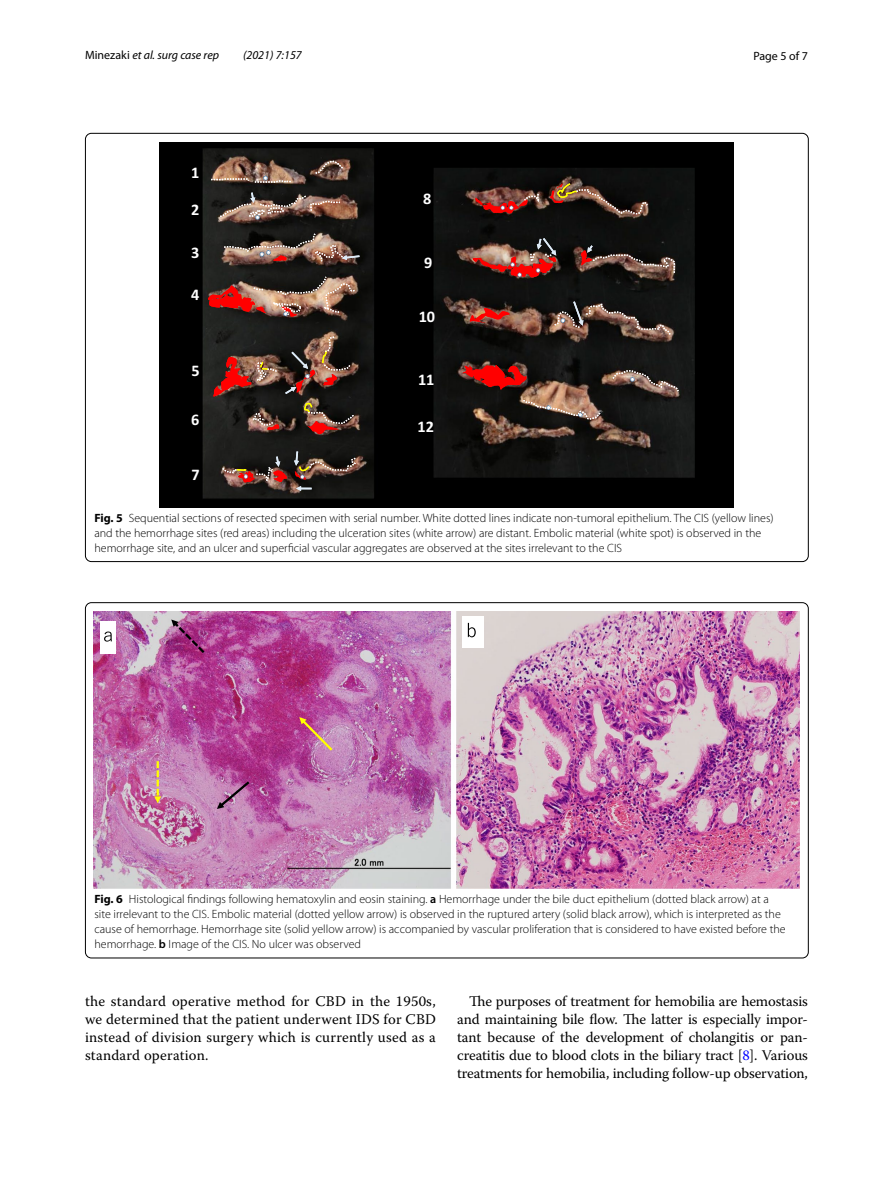
<style>
.page{position:relative;width:893px;height:1187px;background:#fff}
.page>*{position:absolute;margin:0;border:0;box-sizing:border-box;transform-origin:0 0}
.t1{font:700 16.2px "Calibri";color:#fff}
.t2{font:14.7px/18px "Warnock Pro";letter-spacing:.005em;color:#000;text-align:justify}
.t3{font:300 12px/15px "Myriad Pro";color:#000}
.t4{font:italic 12px "Myriad Pro";color:#000}
.t5{font:12px "Myriad Pro";color:#000}
.s1{font-style:normal}
.s2{font-weight:700}
.s3{font-weight:600}
.s4{color:#00f}
</style>
<div class="page">
<img style="left:160px;top:142px;width:574px;height:365px">
<img style="left:219px;top:192px;width:122px;height:27px">
<img style="left:210px;top:160px;width:135px;height:23px">
<img style="left:208px;top:232px;width:152px;height:85px">
<img style="left:213px;top:335px;width:144px;height:156px">
<img style="left:462px;top:182px;width:218px;height:239px">
<img style="left:94px;top:611px;width:706px;height:277px">
<div style="left:462px;top:615px;width:22px;height:32px;background:#fff"></div>
<div style="left:100px;top:621px;width:16px;height:32px;background:#fff"></div>
<svg style="left:171px;top:619px;width:33px;height:34px"></svg>
<svg style="left:299px;top:717px;width:33px;height:33px"></svg>
<svg style="left:154px;top:761px;width:7px;height:42px"></svg>
<svg style="left:217px;top:781px;width:32px;height:28px"></svg>
<svg style="left:104px;top:631px;width:8px;height:10px"></svg>
<svg style="left:468px;top:623px;width:8px;height:14px"></svg>
<p class="t4" style="left:85px;top:48px;width:136px"><span class="s1">Minezaki</span> et al. surg case rep</p>
<p class="t4" style="left:243px;top:48px;width:60px">(2021) 7:157</p>
<p class="t5" style="left:753px;top:48px;width:56px">Page 5 of 7</p>
<h1 class="t1" style="left:191px;top:163px;width:10px">1</h1>
<h1 class="t1" style="left:191px;top:199px;width:10px">2</h1>
<h1 class="t1" style="left:191px;top:242px;width:10px">3</h1>
<h1 class="t1" style="left:191px;top:284px;width:10px">4</h1>
<h1 class="t1" style="left:191px;top:360px;width:10px">5</h1>
<h1 class="t1" style="left:191px;top:409px;width:10px">6</h1>
<h1 class="t1" style="left:191px;top:464px;width:10px">7</h1>
<h1 class="t1" style="left:423px;top:188px;width:10px">8</h1>
<h1 class="t1" style="left:424px;top:252px;width:10px">9</h1>
<h1 class="t1" style="left:419px;top:306px;width:18px">10</h1>
<h1 class="t1" style="left:418px;top:369px;width:18px">11</h1>
<h1 class="t1" style="left:418px;top:416px;width:18px">12</h1>
<p class="t3" style="left:94px;top:511px;width:681px"><span class="s2">Fig. 5</span> Sequential sections of resected specimen with serial number. White dotted lines indicate non-tumoral epithelium. The CIS (yellow lines) and the hemorrhage sites (red areas) including the ulceration sites (white arrow) are distant. Embolic material (white spot) is observed in the hemorrhage site, and an ulcer and superficial vascular aggregates are observed at the sites irrelevant to the CIS</p>
<p class="t3" style="left:94px;top:892px;width:693px"><span class="s2">Fig. 6</span> Histological findings following hematoxylin and eosin staining. <span class="s3">a</span> Hemorrhage under the bile duct epithelium (dotted black arrow) at a site irrelevant to the CIS. Embolic material (dotted yellow arrow) is observed in the ruptured artery (solid black arrow), which is interpreted as the cause of hemorrhage. Hemorrhage site (solid yellow arrow) is accompanied by vascular proliferation that is considered to have existed before the hemorrhage. <span class="s3">b</span> Image of the CIS. No ulcer was observed</p>
<p class="t2" style="left:85px;top:992px;width:352px">the standard operative method for CBD in the 1950s, we determined that the patient underwent IDS for CBD instead of division surgery which is currently used as a standard operation.</p>
<p class="t2" style="left:457px;top:992px;width:352px;text-indent:12px">The purposes of treatment for hemobilia are hemostasis and maintaining bile flow. The latter is especially impor&shy;tant because of the development of cholangitis or pan&shy;creatitis due to blood clots in the biliary tract [<span class="s4">8</span>]. Various treatments for hemobilia, including follow-up observation,</p>
</div>
